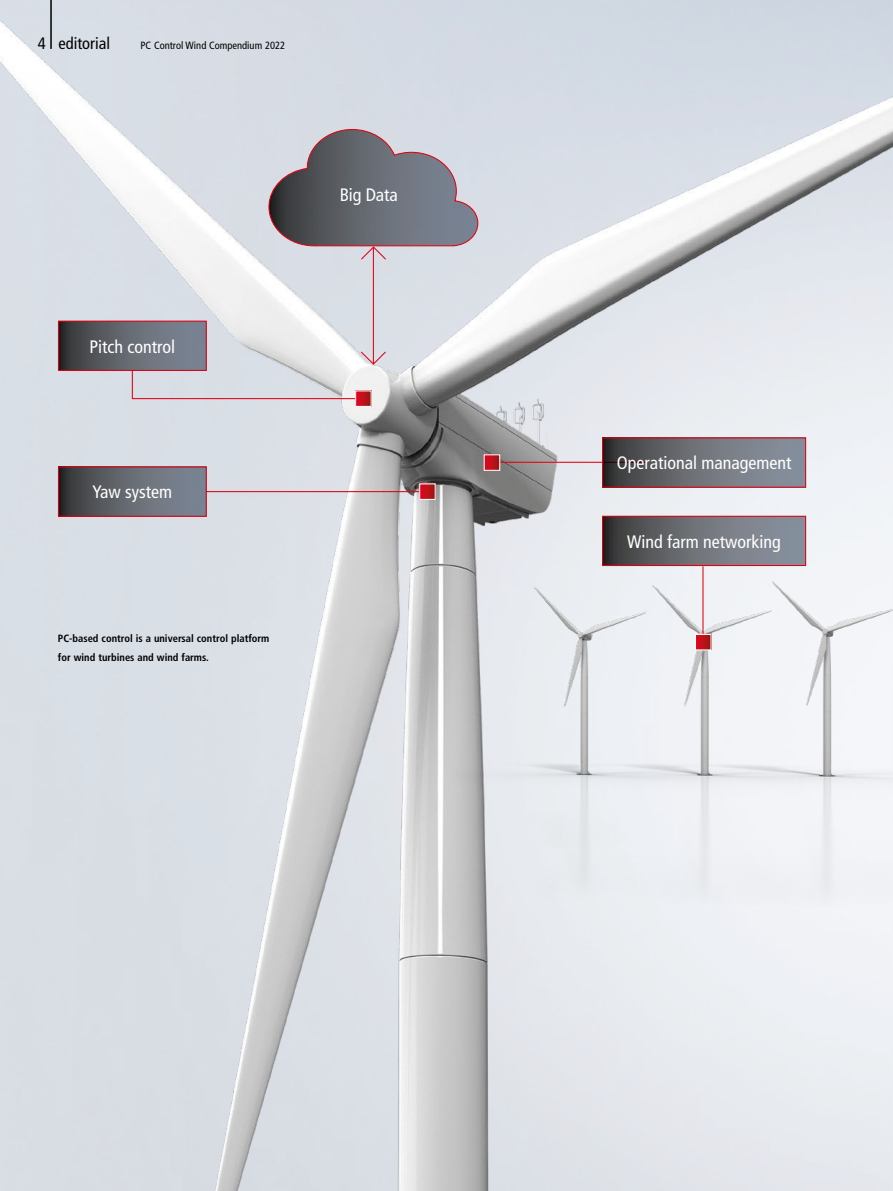
<style>
.page{position:relative;width:893px;height:1191px;background:#fff}
.page>*{position:absolute;margin:0;border:0;box-sizing:border-box;transform-origin:0 0}
.t1{font:condensed 18px "Frutiger LT Pro";color:#fff}
.t2{font:condensed 16.5px "Frutiger LT Pro";color:#000}
.t3{font:700 condensed 10.5px/19.2px "Frutiger LT Pro";color:#000}
.t4{font:condensed 10.5px "Frutiger LT Pro";color:#000}
</style>
<div class="page">
<img style="left:0;top:0;width:893px;height:1191px">
<hr style="left:50px;top:0;width:2px;height:49px;background:#000">
<hr style="left:892px;top:432px;width:1px;height:143px;background:#fff">
<hr style="left:495px;top:462px;width:153px;height:1px;background:#e3000f">
<svg style="left:131px;top:350px;width:256px;height:50px;background:#dddadf"></svg>
<svg style="left:268px;top:128px;width:211px;height:133px;background:#8e8e96"></svg>
<hr style="left:373px;top:248px;width:1px;height:115px;background:#e3000f">
<hr style="left:702px;top:566px;width:1px;height:76px;background:#e3000f">
<svg style="left:604px;top:518px;width:200px;height:46px;background:#6a6e74"></svg>
<div style="left:602px;top:516px;width:204px;height:50px;border:1px solid #e3000f"></div>
<svg style="left:604px;top:439px;width:200px;height:47px;background:#686d73"></svg>
<div style="left:602px;top:437px;width:204px;height:51px;border:1px solid #e3000f"></div>
<svg style="left:60px;top:322px;width:145px;height:47px;background:#60656e"></svg>
<div style="left:58px;top:320px;width:149px;height:51px;border:1px solid #e3000f"></div>
<svg style="left:357px;top:392px;width:13px;height:13px"></svg>
<div style="left:355px;top:390px;width:17px;height:17px;border:1px solid #fff"></div>
<svg style="left:486px;top:456px;width:12px;height:13px"></svg>
<div style="left:484px;top:454px;width:16px;height:17px;border:1px solid #fff"></div>
<svg style="left:697px;top:636px;width:12px;height:12px"></svg>
<div style="left:695px;top:634px;width:16px;height:16px;border:1px solid #fff"></div>
<hr style="left:206px;top:491px;width:221px;height:1px;background:#e3000f">
<svg style="left:60px;top:468px;width:145px;height:47px;background:#61666d"></svg>
<div style="left:58px;top:466px;width:149px;height:51px;border:1px solid #e3000f"></div>
<svg style="left:421px;top:485px;width:13px;height:13px"></svg>
<div style="left:419px;top:483px;width:17px;height:17px;border:1px solid #fff"></div>
<h2 class="t2" style="left:38px;top:34px;width:74px">4 editorial</h2>
<p class="t4" style="left:141px;top:39px;width:146px">PC Control Wind Compendium 2022</p>
<h1 class="t1" style="left:90px;top:336px;width:87px">Pitch control</h1>
<h1 class="t1" style="left:92px;top:481px;width:81px">Yaw system</h1>
<p class="t3" style="left:58px;top:629px;width:213px">PC-based control is a universal control platform for wind turbines and wind farms.</p>
<h1 class="t1" style="left:340px;top:184px;width:60px">Big Data</h1>
<h1 class="t1" style="left:617px;top:452px;width:176px">Operational management</h1>
<h1 class="t1" style="left:627px;top:531px;width:155px">Wind farm networking</h1>
</div>
